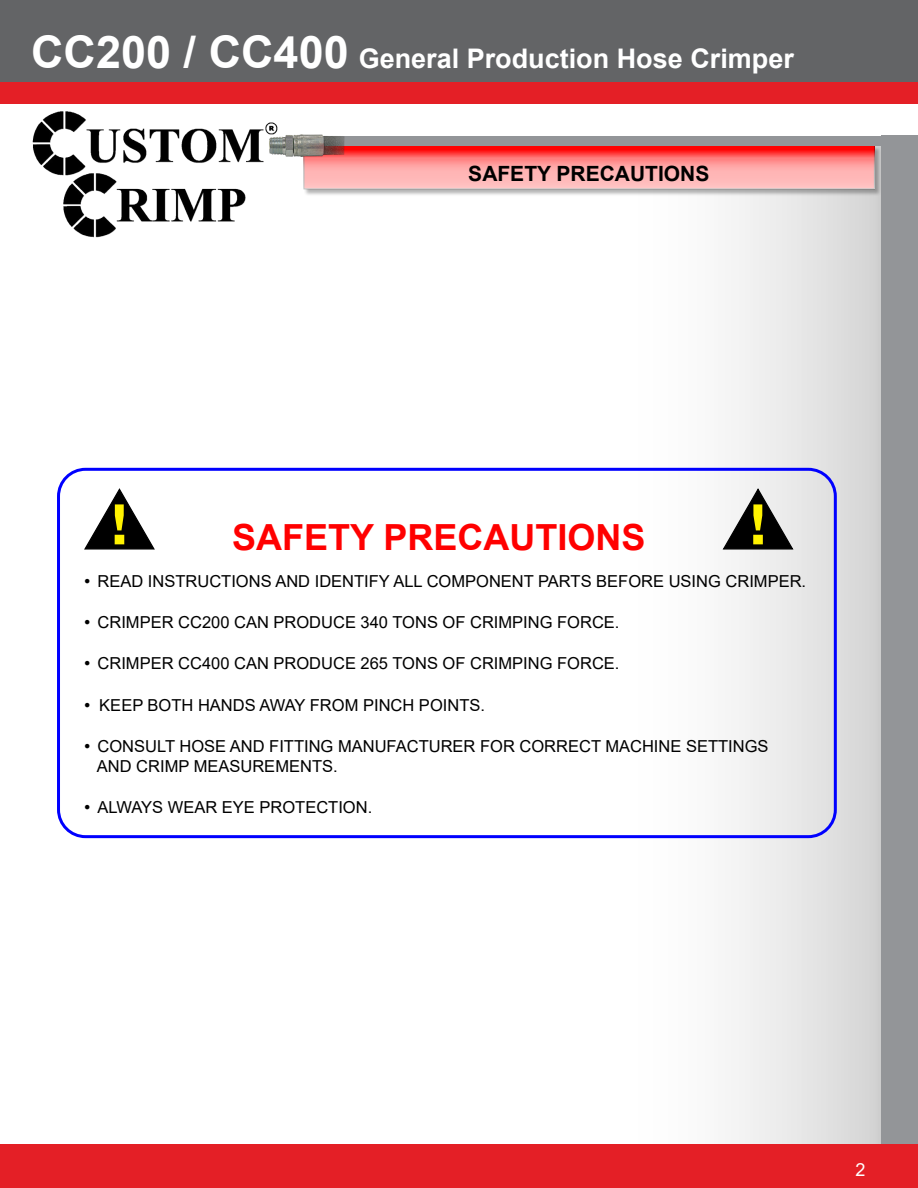
<style>
.page{position:relative;width:918px;height:1188px;background:#fff}
.page>*{position:absolute;margin:0;border:0;box-sizing:border-box;transform-origin:0 0}
.t1{font:700 58.8px "Rockwell";color:#fff200}
.t2{font:700 36px "Arial";color:#f00}
.t3{font:700 27px "Arial";color:#fff}
.t4{font:700 21px "Arial";color:#000}
.t5{font:18px "Arial";color:#fff}
.t6{font:16.5px/19.8px "Arial";color:#000}
.s1{font-size:45px}
.s2{font-family:"Times New Roman";font-size:18px}
</style>
<div class="page">
<div style="left:582px;top:137px;width:314px;height:1051px;background:linear-gradient(to right,#fff,#d7d7d7)"></div>
<div style="left:0;top:0;width:918px;height:90px;background:#636466"></div>
<div style="left:0;top:82px;width:918px;height:22px;background:#e41f26"></div>
<div style="left:304px;top:146px;width:578px;height:50px;background:#000;opacity:.3"></div>
<svg style="left:305px;top:146px;width:568px;height:41px;background:#f88"></svg>
<img style="left:32px;top:111px;width:246px;height:127px">
<div style="left:324px;top:136px;width:584px;height:9px;background:#939598"></div>
<div style="left:882px;top:136px;width:36px;height:1052px;background:#939598"></div>
<div style="left:0;top:1145px;width:918px;height:43px;background:#e41f26"></div>
<img style="left:267px;top:128px;width:87px;height:31px">
<div style="left:57px;top:468px;width:780px;height:370px;border:3px solid #00f;border-radius:27px"></div>
<svg style="left:84px;top:488px;width:71px;height:62px"></svg>
<svg style="left:722px;top:488px;width:73px;height:62px"></svg>
<h3 class="t3" style="left:31px;top:40px;width:764px"><span class="s1">CC200 / CC400</span> General Production Hose Crimper</h3>
<p class="t4" style="left:468px;top:159px;width:243px">SAFETY PRECAUTIONS</p>
<h1 class="t1" style="left:109px;top:489px;width:22px">!</h1>
<h2 class="t2" style="left:232px;top:512px;width:415px">SAFETY PRECAUTIONS</h2>
<h1 class="t1" style="left:748px;top:489px;width:22px">!</h1>
<p class="t6" style="left:84px;top:571px;width:724px"><span class="s2">•</span> READ INSTRUCTIONS AND IDENTIFY ALL COMPONENT PARTS BEFORE USING CRIMPER.</p>
<p class="t6" style="left:84px;top:612px;width:537px"><span class="s2">•</span> CRIMPER CC200 CAN PRODUCE 340 TONS OF CRIMPING FORCE.</p>
<p class="t6" style="left:84px;top:654px;width:537px"><span class="s2">•</span> CRIMPER CC400 CAN PRODUCE 265 TONS OF CRIMPING FORCE.</p>
<p class="t6" style="left:84px;top:695px;width:402px"><span class="s2">•</span> KEEP BOTH HANDS AWAY FROM PINCH POINTS.</p>
<p class="t6" style="left:97px;top:736px;width:673px;text-indent:-13px"><span class="s2">•</span> CONSULT HOSE AND FITTING MANUFACTURER FOR CORRECT MACHINE SETTINGS<br>AND CRIMP MEASUREMENTS.</p>
<p class="t6" style="left:84px;top:798px;width:290px"><span class="s2">•</span> ALWAYS WEAR EYE PROTECTION.</p>
<p class="t5" style="left:856px;top:1157px;width:12px">2</p>
</div>
